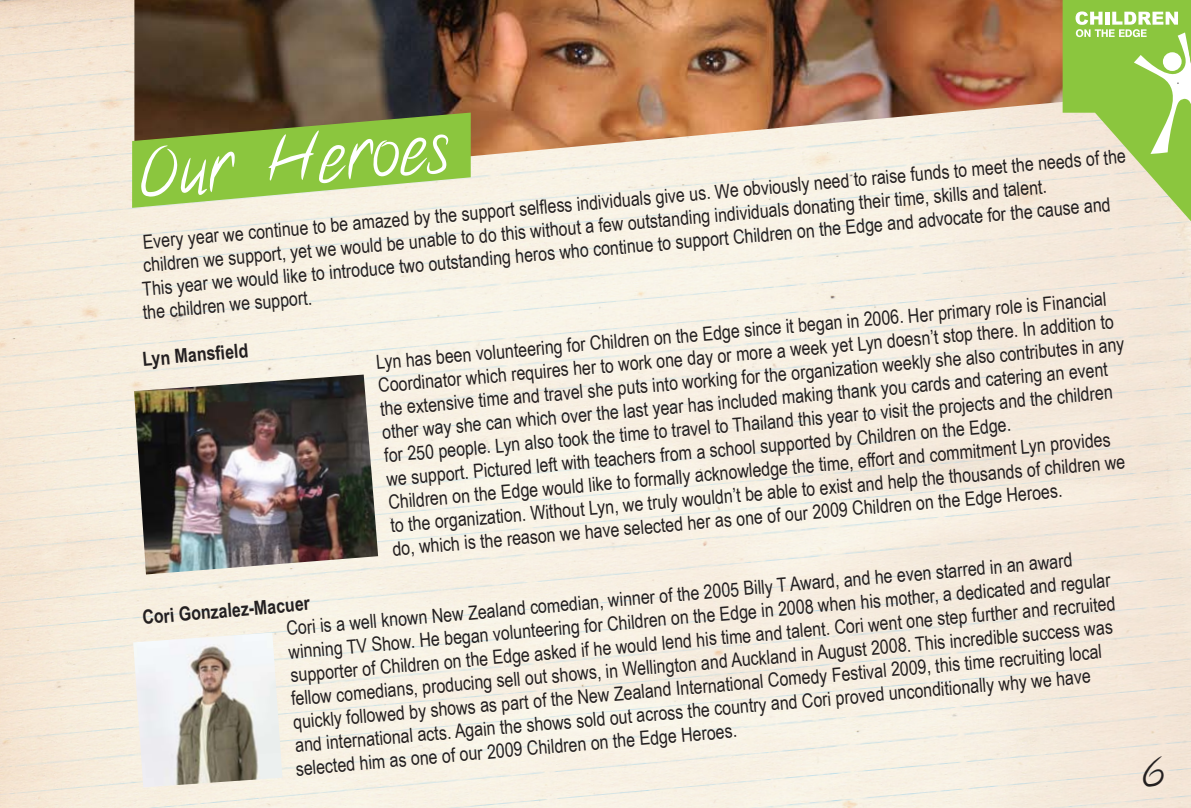
<style>
.page{position:relative;width:1191px;height:808px;background:#fff}
.page>*{position:absolute;margin:0;border:0;box-sizing:border-box;transform-origin:0 0}
.t1{font:69px "Notethis";color:#fff}
.t2{font:40.5px "Notethis";color:#231f20}
.t3{font:19.5px/23.4px "Arial Narrow";color:#231f20}
.t4{font:700 19.5px "Arial Narrow";color:#231f20}
</style>
<div class="page">
<img style="left:0;top:0;width:1191px;height:808px">
<img style="left:134px;top:0;width:928px;height:187px">
<svg style="left:1062px;top:0;width:129px;height:222px;background:#b6d581"></svg>
<svg style="left:131px;top:112px;width:340px;height:97px;background:#95b857"></svg>
<img style="left:133px;top:632px;width:149px;height:155px">
<img style="left:134px;top:375px;width:244px;height:199px">
<h1 class="t1" style="left:136px;top:132px;width:311px;rotate:-5deg">Our Heroes</h1>
<p class="t3" style="left:136px;top:230px;width:994px;text-indent:6px;rotate:-5deg">Every year we continue to be amazed by the support selfl ess individuals give us. We obviously need to raise funds to meet the needs of the children we support, yet we would be unable to do this without a few outstanding individuals donating their time, skills and talent.<br>This year we would like to introduce two outstanding heros who continue to support Children on the Edge and advocate for the cause and the children we support.</p>
<p class="t4" style="left:141px;top:344px;width:108px;rotate:-5deg">Lyn Mansfi eld</p>
<p class="t3" style="left:375px;top:350px;width:748px;rotate:-5deg">Lyn has been volunteering for Children on the Edge since it began in 2006. Her primary role is Financial Coordinator which requires her to work one day or more a week yet Lyn doesn’t stop there. In addition to the extensive time and travel she puts into working for the organization weekly she also contributes in any other way she can which over the last year has included making thank you cards and catering an event for 250 people. Lyn also took the time to travel to Thailand this year to visit the projects and the children we support. Pictured left with teachers from a school supported by Children on the Edge.<br>Children on the Edge would like to formally acknowledge the time, effort and commitment Lyn provides<br>to the organization. Without Lyn, we truly wouldn’t be able to exist and help the thousands of children we do, which is the reason we have selected her as one of our 2009 Children on the Edge Heroes.</p>
<p class="t3" style="left:282px;top:616px;width:832px;rotate:-5deg">Cori is a well known New Zealand comedian, winner of the 2005 Billy T Award, and he even starred in an award winning TV Show. He began volunteering for Children on the Edge in 2008 when his mother, a dedicated and regular supporter of Children on the Edge asked if he would lend his time and talent. Cori went one step further and recruited fellow comedians, producing sell out shows, in Wellington and Auckland in August 2008. This incredible success was quickly followed by shows as part of the New Zealand International Comedy Festival 2009, this time recruiting local and international acts. Again the shows sold out across the country and Cori proved unconditionally why we have selected him as one of our 2009 Children on the Edge Heroes.</p>
<p class="t4" style="left:141px;top:603px;width:169px;rotate:-5deg">Cori Gonzalez-Macuer</p>
<h2 class="t2" style="left:1143px;top:748px;width:23px">6</h2>
</div>
